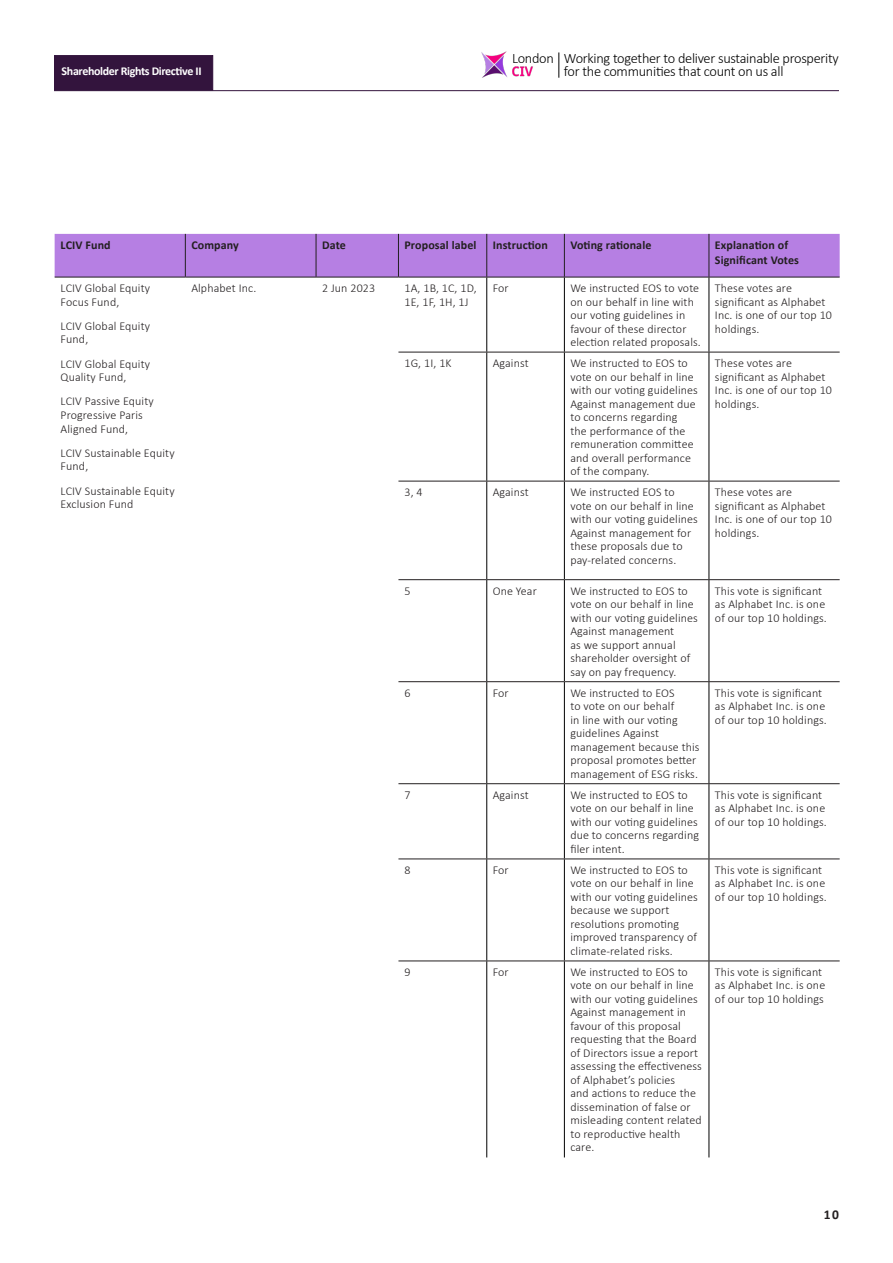
<style>
.page{position:relative;width:893px;height:1263px;background:#fff}
.page>*{position:absolute;margin:0;border:0;box-sizing:border-box;transform-origin:0 0}
.t1{font:300 14.4px "Calibri";letter-spacing:-.02em;color:#000}
.t2{font:700 13.5px "Calibri";color:#231f20}
.Copy{font:300 12px/13.5px "Calibri";letter-spacing:.01em;color:#231f20}
.Copy-2{font:700 12px/15px "Calibri";letter-spacing:.01em;color:#231f20}
.t3{font:700 12px "Calibri";letter-spacing:-.03em;color:#fff}
</style>
<div class="page">
<img style="left:481px;top:52px;width:26px;height:26px">
<img style="left:512px;top:66px;width:21px;height:11px">
<svg style="left:559px;top:52px;width:1px;height:26px"></svg>
<hr style="left:54px;top:90px;width:785px;height:1px;background:#33143d">
<div style="left:54px;top:55px;width:159px;height:36px;background:#33143d"></div>
<div style="left:55px;top:234px;width:785px;height:43px;background:#b67fe3"></div>
<hr style="left:185px;top:234px;width:1px;height:43px;background:#231f20">
<hr style="left:316px;top:234px;width:1px;height:43px;background:#231f20">
<hr style="left:398px;top:234px;width:1px;height:43px;background:#231f20">
<hr style="left:486px;top:234px;width:1px;height:43px;background:#231f20">
<hr style="left:564px;top:234px;width:1px;height:43px;background:#231f20">
<hr style="left:709px;top:234px;width:1px;height:43px;background:#231f20">
<hr style="left:398px;top:277px;width:89px;height:1px;background:#231f20">
<hr style="left:487px;top:277px;width:77px;height:1px;background:#231f20">
<hr style="left:564px;top:277px;width:145px;height:1px;background:#231f20">
<hr style="left:709px;top:277px;width:131px;height:1px;background:#231f20">
<hr style="left:486px;top:277px;width:1px;height:75px;background:#000">
<hr style="left:564px;top:277px;width:1px;height:75px;background:#000">
<hr style="left:709px;top:277px;width:1px;height:75px;background:#000">
<hr style="left:398px;top:352px;width:89px;height:1px;background:#231f20">
<hr style="left:487px;top:352px;width:77px;height:1px;background:#231f20">
<hr style="left:564px;top:352px;width:145px;height:1px;background:#231f20">
<hr style="left:709px;top:352px;width:131px;height:1px;background:#231f20">
<hr style="left:486px;top:352px;width:1px;height:129px;background:#000">
<hr style="left:564px;top:352px;width:1px;height:129px;background:#000">
<hr style="left:709px;top:352px;width:1px;height:129px;background:#000">
<hr style="left:486px;top:481px;width:1px;height:98px;background:#000">
<hr style="left:564px;top:481px;width:1px;height:98px;background:#000">
<hr style="left:709px;top:481px;width:1px;height:98px;background:#000">
<hr style="left:398px;top:481px;width:89px;height:1px;background:#231f20">
<hr style="left:487px;top:481px;width:77px;height:1px;background:#231f20">
<hr style="left:564px;top:481px;width:145px;height:1px;background:#231f20">
<hr style="left:709px;top:481px;width:131px;height:1px;background:#231f20">
<hr style="left:398px;top:579px;width:89px;height:1px;background:#231f20">
<hr style="left:487px;top:579px;width:77px;height:1px;background:#231f20">
<hr style="left:564px;top:579px;width:145px;height:1px;background:#231f20">
<hr style="left:709px;top:579px;width:131px;height:1px;background:#231f20">
<hr style="left:486px;top:580px;width:1px;height:101px;background:#000">
<hr style="left:564px;top:580px;width:1px;height:101px;background:#000">
<hr style="left:709px;top:580px;width:1px;height:101px;background:#000">
<hr style="left:486px;top:784px;width:1px;height:74px;background:#000">
<hr style="left:564px;top:784px;width:1px;height:74px;background:#000">
<hr style="left:709px;top:784px;width:1px;height:74px;background:#000">
<hr style="left:398px;top:681px;width:89px;height:1px;background:#231f20">
<hr style="left:487px;top:681px;width:77px;height:1px;background:#231f20">
<hr style="left:564px;top:681px;width:145px;height:1px;background:#231f20">
<hr style="left:709px;top:681px;width:131px;height:1px;background:#231f20">
<hr style="left:398px;top:783px;width:89px;height:1px;background:#231f20">
<hr style="left:487px;top:783px;width:77px;height:1px;background:#231f20">
<hr style="left:564px;top:783px;width:145px;height:1px;background:#231f20">
<hr style="left:709px;top:783px;width:131px;height:1px;background:#231f20">
<hr style="left:486px;top:682px;width:1px;height:101px;background:#000">
<hr style="left:564px;top:682px;width:1px;height:101px;background:#000">
<hr style="left:709px;top:682px;width:1px;height:101px;background:#000">
<hr style="left:398px;top:858px;width:89px;height:1px;background:#231f20">
<hr style="left:487px;top:858px;width:77px;height:1px;background:#231f20">
<hr style="left:564px;top:858px;width:145px;height:1px;background:#231f20">
<hr style="left:709px;top:858px;width:131px;height:1px;background:#231f20">
<hr style="left:486px;top:859px;width:1px;height:101px;background:#000">
<hr style="left:564px;top:859px;width:1px;height:101px;background:#000">
<hr style="left:709px;top:859px;width:1px;height:101px;background:#000">
<hr style="left:398px;top:960px;width:89px;height:1px;background:#231f20">
<hr style="left:487px;top:960px;width:77px;height:1px;background:#231f20">
<hr style="left:564px;top:960px;width:145px;height:1px;background:#231f20">
<hr style="left:709px;top:960px;width:131px;height:1px;background:#231f20">
<hr style="left:486px;top:961px;width:1px;height:196px;background:#000">
<hr style="left:564px;top:961px;width:1px;height:196px;background:#000">
<hr style="left:709px;top:961px;width:1px;height:196px;background:#000">
<hr style="left:55px;top:277px;width:130px;height:1px;background:#231f20">
<hr style="left:185px;top:277px;width:131px;height:1px;background:#231f20">
<hr style="left:316px;top:277px;width:82px;height:1px;background:#231f20">
<p class="t1" style="left:512px;top:50px;width:43px">London</p>
<p class="t1" style="left:564px;top:50px;width:276px">Working together to deliver sustainable prosperity</p>
<p class="t3" style="left:62px;top:62px;width:141px">Shareholder Rights Directive II</p>
<p class="t1" style="left:564px;top:62px;width:221px">for the communities that count on us all</p>
<p class="Copy-2" style="left:61px;top:237px;width:52px">LCIV Fund</p>
<p class="Copy-2" style="left:191px;top:237px;width:49px">Company</p>
<p class="Copy-2" style="left:322px;top:237px;width:25px">Date</p>
<p class="Copy-2" style="left:404px;top:237px;width:74px">Proposal label</p>
<p class="Copy-2" style="left:493px;top:237px;width:57px">Instruction</p>
<p class="Copy-2" style="left:570px;top:237px;width:83px">Voting rationale</p>
<p class="Copy-2" style="left:715px;top:237px;width:86px">Explanation of<br>Significant Votes</p>
<p class="Copy" style="left:61px;top:281px;width:91px">LCIV Global Equity<br>Focus Fund,</p>
<p class="Copy" style="left:61px;top:319px;width:91px">LCIV Global Equity<br>Fund,</p>
<p class="Copy" style="left:61px;top:357px;width:91px">LCIV Global Equity<br>Quality Fund,</p>
<p class="Copy" style="left:61px;top:395px;width:95px">LCIV Passive Equity<br>Progressive Paris<br>Aligned Fund,</p>
<p class="Copy" style="left:61px;top:446px;width:115px">LCIV Sustainable Equity<br>Fund,</p>
<p class="Copy" style="left:61px;top:484px;width:115px">LCIV Sustainable Equity<br>Exclusion Fund</p>
<p class="Copy" style="left:191px;top:281px;width:66px">Alphabet Inc.</p>
<p class="Copy" style="left:322px;top:281px;width:55px">2 Jun 2023</p>
<p class="Copy" style="left:404px;top:281px;width:74px">1A, 1B, 1C, 1D,<br>1E, 1F, 1H, 1J</p>
<p class="Copy" style="left:493px;top:281px;width:17px">For</p>
<p class="Copy" style="left:570px;top:281px;width:132px">We instructed EOS to vote on our behalf in line with our voting guidelines in favour of these director election related proposals.</p>
<p class="Copy" style="left:715px;top:281px;width:119px">These votes are significant as Alphabet<br>Inc. is one of our top 10 holdings.</p>
<p class="Copy" style="left:404px;top:356px;width:49px">1G, 1I, 1K</p>
<p class="Copy" style="left:493px;top:356px;width:37px">Against</p>
<p class="Copy" style="left:570px;top:356px;width:129px">We instructed to EOS to vote on our behalf in line with our voting guidelines<br>Against management due to concerns regarding<br>the performance of the remuneration committee and overall performance of the company.</p>
<p class="Copy" style="left:715px;top:356px;width:119px">These votes are significant as Alphabet<br>Inc. is one of our top 10 holdings.</p>
<p class="Copy" style="left:404px;top:485px;width:20px">3, 4</p>
<p class="Copy" style="left:493px;top:485px;width:37px">Against</p>
<p class="Copy" style="left:570px;top:485px;width:129px">We instructed EOS to vote on our behalf in line with our voting guidelines<br>Against management for these proposals due to pay-related concerns.</p>
<p class="Copy" style="left:715px;top:485px;width:119px">These votes are significant as Alphabet<br>Inc. is one of our top 10 holdings.</p>
<p class="Copy" style="left:404px;top:584px;width:8px">5</p>
<p class="Copy" style="left:493px;top:584px;width:46px">One Year</p>
<p class="Copy" style="left:570px;top:584px;width:129px">We instructed to EOS to vote on our behalf in line with our voting guidelines<br>Against management<br>as we support annual shareholder oversight of say on pay frequency.</p>
<p class="Copy" style="left:715px;top:584px;width:113px">This vote is significant as Alphabet Inc. is one of our top 10 holdings.</p>
<p class="Copy" style="left:404px;top:686px;width:8px">6</p>
<p class="Copy" style="left:493px;top:686px;width:17px">For</p>
<p class="Copy" style="left:570px;top:686px;width:131px">We instructed to EOS<br>to vote on our behalf<br>in line with our voting guidelines Against management because this proposal promotes better management of ESG risks.</p>
<p class="Copy" style="left:715px;top:686px;width:113px">This vote is significant as Alphabet Inc. is one of our top 10 holdings.</p>
<p class="Copy" style="left:404px;top:788px;width:8px">7</p>
<p class="Copy" style="left:493px;top:788px;width:37px">Against</p>
<p class="Copy" style="left:570px;top:788px;width:130px">We instructed to EOS to vote on our behalf in line with our voting guidelines due to concerns regarding filer intent.</p>
<p class="Copy" style="left:715px;top:788px;width:113px">This vote is significant as Alphabet Inc. is one of our top 10 holdings.</p>
<p class="Copy" style="left:404px;top:863px;width:8px">8</p>
<p class="Copy" style="left:493px;top:863px;width:17px">For</p>
<p class="Copy" style="left:570px;top:863px;width:129px">We instructed to EOS to vote on our behalf in line with our voting guidelines because we support resolutions promoting improved transparency of climate-related risks.</p>
<p class="Copy" style="left:715px;top:863px;width:113px">This vote is significant as Alphabet Inc. is one of our top 10 holdings.</p>
<p class="Copy" style="left:404px;top:965px;width:8px">9</p>
<p class="Copy" style="left:493px;top:965px;width:17px">For</p>
<p class="Copy" style="left:570px;top:965px;width:133px">We instructed to EOS to vote on our behalf in line with our voting guidelines<br>Against management in favour of this proposal requesting that the Board of Directors issue a report assessing the effectiveness of Alphabet’s policies<br>and actions to reduce the dissemination of false or misleading content related to reproductive health care.</p>
<p class="Copy" style="left:715px;top:965px;width:112px">This vote is significant as Alphabet Inc. is one of our top 10 holdings</p>
<p class="t2" style="left:824px;top:1205px;width:17px">10</p>
</div>
